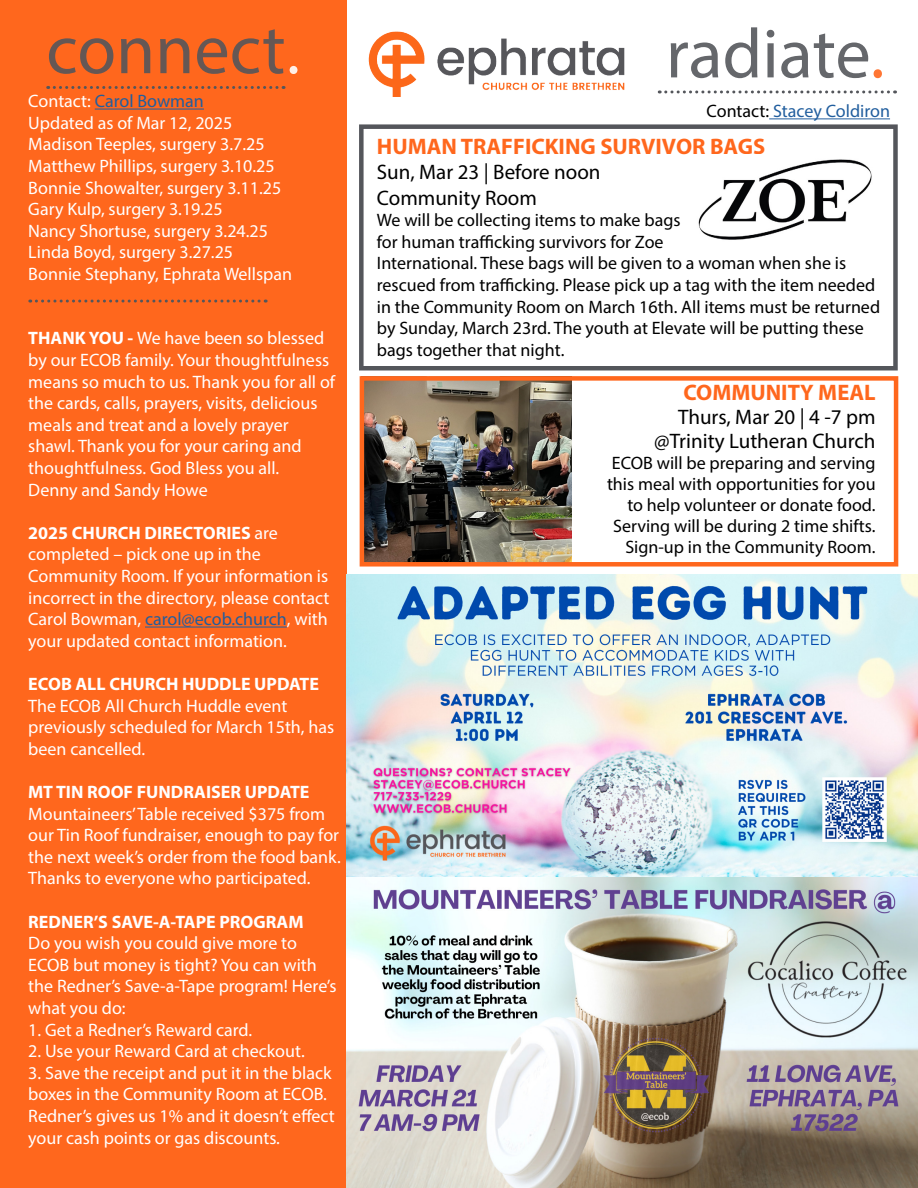
<style>
.page{position:relative;width:918px;height:1188px;background:#fff}
.page>*{position:absolute;margin:0;border:0;box-sizing:border-box;transform-origin:0 0}
.t1{font:70.5px "Myriad Pro";color:#54565b}
.t2{font:700 22.5px "Myriad Pro";color:#ff671d}
.t3{font:21px/25.2px "Myriad Pro";color:#000}
.t4{font:18px/21.6px "Myriad Pro";color:#fff}
.t5{font:18px/21.6px "Myriad Pro";color:#000}
.t6{font:700 18px "Myriad Pro";color:#fff}
.t7{font:18px "Myriad Pro";color:#215e9e}
.s1{font-family:"Minion Pro";color:#fff}
.s2{color:#215e9e}
.s3{font-weight:700}
.s4{color:#ff671d}
.s5{color:#000}
</style>
<div class="page">
<div style="left:0;top:0;width:347px;height:1188px;background:#ff671d"></div>
<hr style="left:95px;top:109px;width:109px;height:1px;background:#215e9e">
<hr style="left:145px;top:627px;width:142px;height:1px;background:#215e9e">
<svg style="left:30px;top:300px;width:229px;height:3px"></svg>
<svg style="left:48px;top:86px;width:229px;height:3px"></svg>
<hr style="left:769px;top:118px;width:121px;height:1px;background:#215e9e">
<svg style="left:659px;top:90px;width:230px;height:3px"></svg>
<img style="left:368px;top:31px;width:257px;height:66px">
<img style="left:365px;top:381px;width:207px;height:181px">
<div style="left:359px;top:124px;width:539px;height:246px;border:4px solid #54565b"></div>
<div style="left:360px;top:376px;width:538px;height:191px;border:4px solid #ff671d"></div>
<img style="left:698px;top:159px;width:174px;height:81px">
<img style="left:347px;top:877px;width:571px;height:311px">
<img style="left:347px;top:575px;width:571px;height:302px">
<h1 class="t1" style="left:46px;top:6px;width:257px">connect<span class="s1">.</span></h1>
<p class="t4" style="left:28px;top:90px;width:265px">Contact: <span class="s2">Carol Bowman<br></span>Updated as of Mar 12, 2025<br>Madison Teeples, surgery 3.7.25<br>Matthew Phillips, surgery 3.10.25<br>Bonnie Showalter, surgery 3.11.25<br>Gary Kulp, surgery 3.19.25<br>Nancy Shortuse, surgery 3.24.25<br>Linda Boyd, surgery 3.27.25<br>Bonnie Stephany, Ephrata Wellspan</p>
<p class="t4" style="left:28px;top:327px;width:308px"><span class="s3">THANK YOU -</span> We have been so blessed by our ECOB family. Your thoughtfulness means so much to us. Thank you for all of the cards, calls, prayers, visits, delicious meals and treat and a lovely prayer shawl. Thank you for your caring and thoughtfulness. God Bless you all.<br>Denny and Sandy Howe</p>
<p class="t4" style="left:28px;top:522px;width:303px"><span class="s3">2025 CHURCH DIRECTORIES</span> are completed – pick one up in the Community Room. If your information is incorrect in the directory, please contact Carol Bowman, <span class="s2">carol@ecob.church</span>, with your updated contact information.</p>
<p class="t6" style="left:28px;top:672px;width:292px">ECOB ALL CHURCH HUDDLE UPDATE</p>
<p class="t4" style="left:28px;top:695px;width:307px">The ECOB All Church Huddle event previously scheduled for March 15th, has been cancelled.</p>
<p class="t6" style="left:28px;top:780px;width:283px">MT TIN ROOF FUNDRAISER UPDATE</p>
<p class="t4" style="left:28px;top:803px;width:314px">Mountaineers’ Table received $375 from our Tin Roof fundraiser, enough to pay for the next week’s order from the food bank.<br>Thanks to everyone who participated.</p>
<p class="t6" style="left:28px;top:910px;width:277px">REDNER’S SAVE-A-TAPE PROGRAM</p>
<p class="t4" style="left:28px;top:932px;width:310px">Do you wish you could give more to<br>ECOB but money is tight? You can with the Redner’s Save-a-Tape program! Here’s what you do:</p>
<p class="t4" style="left:28px;top:1019px;width:225px">1. Get a Redner’s Reward card.</p>
<p class="t4" style="left:28px;top:1040px;width:278px">2. Use your Reward Card at checkout.</p>
<p class="t4" style="left:28px;top:1062px;width:308px">3. Save the receipt and put it in the black boxes in the Community Room at ECOB.<br>Redner’s gives us 1% and it doesn’t effect your cash points or gas discounts.</p>
<h1 class="t1" style="left:666px;top:10px;width:220px">radiate<span class="s4">.</span></h1>
<p class="t7" style="left:707px;top:100px;width:185px"><span class="s5">Contact:</span> Stacey Coldiron</p>
<p class="t2" style="left:377px;top:132px;width:390px">HUMAN TRAFFICKING SURVIVOR BAGS</p>
<p class="t3" style="left:377px;top:160px;width:225px">Sun, Mar 23 | Before noon<br>Community Room</p>
<p class="t5" style="left:377px;top:209px;width:505px">We will be collecting items to make bags<br>for human trafficking survivors for Zoe<br>International. These bags will be given to a woman when she is rescued from trafficking. Please pick up a tag with the item needed in the Community Room on March 16th. All items must be returned by Sunday, March 23rd. The youth at Elevate will be putting these bags together that night.</p>
<p class="t2" style="left:684px;top:378px;width:194px">COMMUNITY MEAL</p>
<p class="t3" style="left:654px;top:405px;width:223px;line-height:24px;text-align:right">Thurs, Mar 20 | 4 -7 pm @Trinity Lutheran Church</p>
<p class="t5" style="left:607px;top:453px;width:270px;line-height:21px;text-align:right">ECOB will be preparing and serving this meal with opportunities for you to help volunteer or donate food.<br>Serving will be during 2 time shifts.<br>Sign-up in the Community Room.</p>
</div>
